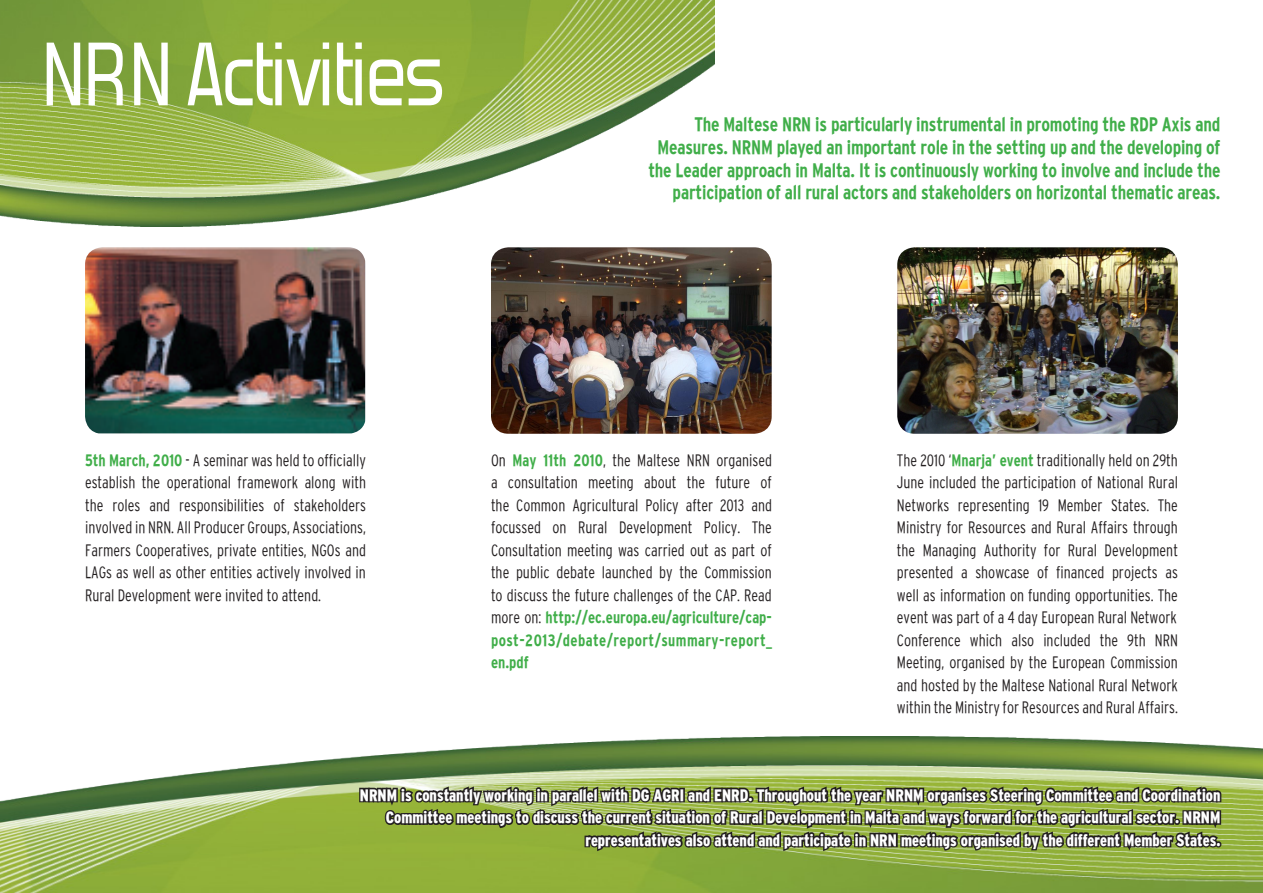
<style>
.page{position:relative;width:1263px;height:893px;background:#fff}
.page>*{position:absolute;margin:0;border:0;box-sizing:border-box;transform-origin:0 0}
.bodytext{font:106.5px "Forgotten Futurist";letter-spacing:-.02em;color:#fff;scale:.95 1}
.bodytext-2{font:700 19.5px/22.5px "Malt Interstate Cond";letter-spacing:-.01em;color:#40ae49;text-align:right;scale:.95 1}
.bodytext-3{font:300 16.5px/22.5px "Maltinterstate Cond";color:#231f20;text-align:justify;scale:.95 1}
.bodytext-4{font:900 16.5px/22.5px "Malt Interstate Cond";color:#fff;text-align:right;scale:.95 1}
.s1{font-family:"Malt Interstate Cond";font-weight:700;color:#40ae49}
</style>
<div class="page">
<img style="left:0;top:736px;width:1263px;height:157px">
<img style="left:0;top:0;width:714px;height:227px">
<svg style="left:358px;top:751px;width:866px;height:142px;background:#778d43"></svg>
<img style="left:85px;top:247px;width:280px;height:186px">
<img style="left:491px;top:247px;width:281px;height:187px">
<img style="left:897px;top:247px;width:281px;height:187px">
<p class="bodytext" style="left:43px;top:30px;width:426px">NRN Activities</p>
<p class="bodytext-2" style="left:694px;top:113px;width:555px">The Maltese NRN is particularly instrumental in promoting the RDP Axis and</p>
<p class="bodytext-2" style="left:648px;top:136px;width:604px">Measures. NRNM played an important role in the setting up and the developing of the Leader approach in Malta. It is continuously working to involve and include the participation of all rural actors and stakeholders on horizontal thematic areas.</p>
<p class="bodytext-3" style="left:85px;top:449px;width:297px"><span class="s1">5th March, 2010</span> - A seminar was held to officially establish the operational framework along with the roles and responsibilities of stakeholders involved in NRN. All Producer Groups, Associations, Farmers Cooperatives, private entities, NGOs and LAGs as well as other entities actively involved in Rural Development were invited to attend.</p>
<p class="bodytext-3" style="left:491px;top:449px;width:297px">On <span class="s1">May 11th 2010</span>, the Maltese NRN organised a consultation meeting about the future of the Common Agricultural Policy after 2013 and focussed on Rural Development Policy. The Consultation meeting was carried out as part of the public debate launched by the Commission to discuss the future challenges of the CAP. Read more on: <span class="s1">http://ec.europa.eu/agriculture/cap&shy;post-2013/debate/report/summary-report_ en.pdf</span></p>
<p class="bodytext-3" style="left:897px;top:449px;width:297px">The 2010 ‘<span class="s1">Mnarja’ event</span> traditionally held on 29th June included the participation of National Rural Networks representing 19 Member States. The Ministry for Resources and Rural Affairs through the Managing Authority for Rural Development presented a showcase of financed projects as well as information on funding opportunities. The event was part of a 4 day European Rural Network</p>
<p class="bodytext-3" style="left:897px;top:629px;width:297px">Conference which also included the 9th NRN Meeting, organised by the European Commission and hosted by the Maltese National Rural Network within the Ministry for Resources and Rural Affairs.</p>
<p class="bodytext-4" style="left:360px;top:784px;width:907px">NRNM is constantly working in parallel with DG AGRI and ENRD. Throughout the year NRNM organises Steering Committee and Coordination<br>Committee meetings to discuss the current situation of Rural Development in Malta and ways forward for the agricultural sector. NRNM representatives also attend and participate in NRN meetings organised by the different Member States.</p>
</div>
